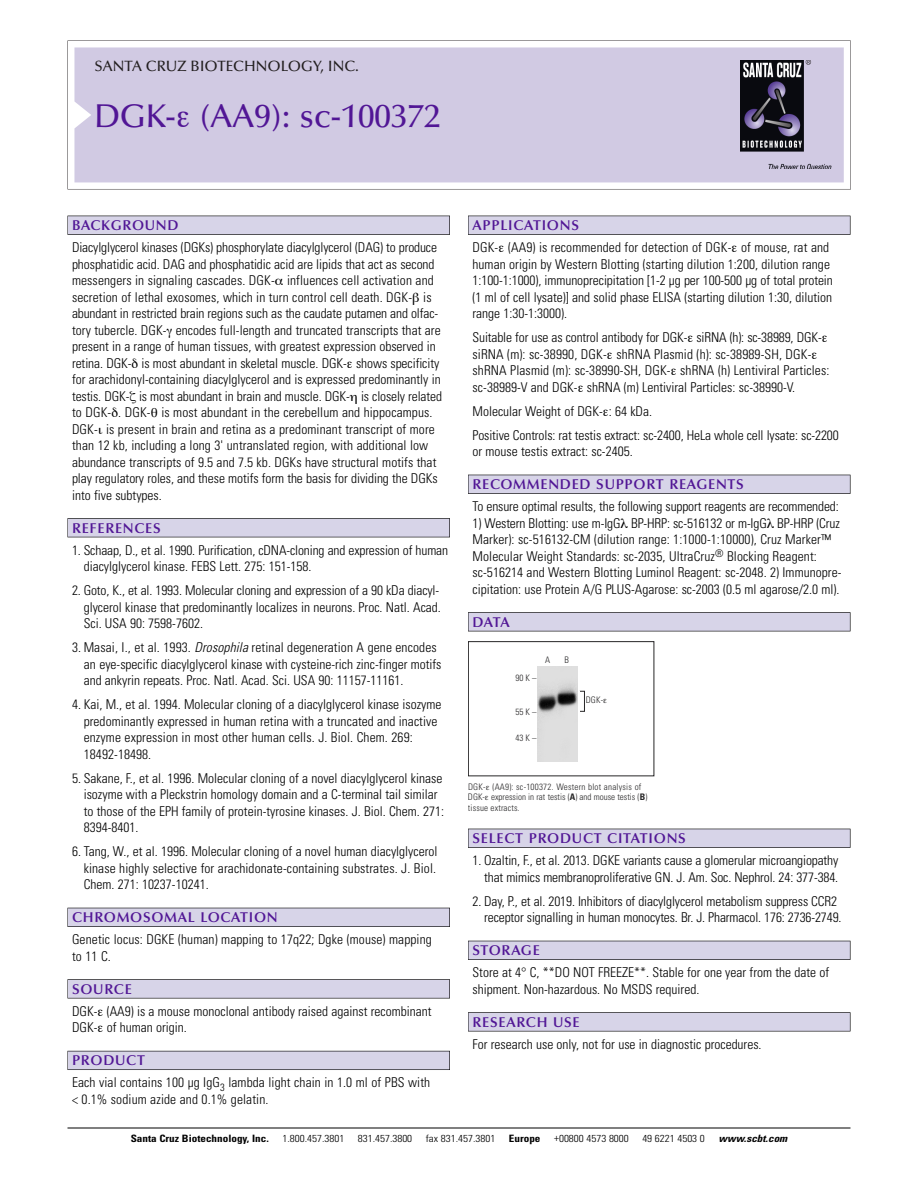
<style>
.page{position:relative;width:918px;height:1188px;background:#fff}
.page>*{position:absolute;margin:0;border:0;box-sizing:border-box;transform-origin:0 0}
.t1{font:500 33px "Optima";color:#511695}
.t2{font:500 15px "Optima";color:#231f20}
.t3{font:600 14.25px "Optima";letter-spacing:.05em;color:#511695}
.t4{font:300 condensed 13.5px/16.5px "Univers";color:#000}
.t5{font:300 condensed 10.2px "Univers";color:#000;scale:1.1 1}
.t6{font:700 condensed 10.2px "Univers";color:#000;scale:1.1 1}
.t7{font:italic 700 condensed 10.2px "Univers";color:#000;scale:1.1 1}
.t8{font:300 condensed 9px/10.5px "Univers";letter-spacing:.015em;color:#272627}
.s1{font-style:italic}
.s2{font-weight:700}
</style>
<div class="page">
<svg style="left:74px;top:41px;width:777px;height:148px"></svg>
<div style="left:74px;top:47px;width:770px;height:135px;background:#d1cae3"></div>
<img style="left:741px;top:60px;width:90px;height:108px">
<div style="left:68px;top:216px;width:382px;height:19px;background:#535256"></div>
<div style="left:68px;top:216px;width:381px;height:18px;background:#d7d4e8"></div>
<div style="left:68px;top:518px;width:382px;height:19px;background:#515155"></div>
<div style="left:68px;top:519px;width:381px;height:18px;background:#d7d4e8"></div>
<div style="left:68px;top:908px;width:382px;height:19px;background:#515057"></div>
<div style="left:68px;top:908px;width:381px;height:18px;background:#d7d4e8"></div>
<div style="left:68px;top:979px;width:382px;height:19px;background:#575659"></div>
<div style="left:68px;top:980px;width:381px;height:18px;background:#d7d4e8"></div>
<div style="left:68px;top:1051px;width:382px;height:19px;background:#595860"></div>
<div style="left:68px;top:1051px;width:381px;height:18px;background:#d7d4e8"></div>
<div style="left:468px;top:216px;width:382px;height:19px;background:#535256"></div>
<div style="left:468px;top:216px;width:382px;height:18px;background:#d7d4e8"></div>
<div style="left:468px;top:475px;width:382px;height:19px;background:#525156"></div>
<div style="left:468px;top:475px;width:382px;height:18px;background:#d7d4e8"></div>
<div style="left:468px;top:612px;width:382px;height:19px;background:#545357"></div>
<div style="left:468px;top:613px;width:382px;height:18px;background:#d7d4e8"></div>
<div style="left:468px;top:829px;width:382px;height:19px;background:#525156"></div>
<div style="left:468px;top:829px;width:382px;height:18px;background:#d7d4e8"></div>
<div style="left:468px;top:941px;width:382px;height:19px;background:#515057"></div>
<div style="left:468px;top:941px;width:382px;height:18px;background:#d7d4e8"></div>
<div style="left:468px;top:1012px;width:382px;height:19px;background:#575659"></div>
<div style="left:468px;top:1013px;width:382px;height:18px;background:#d7d4e8"></div>
<hr style="left:68px;top:1128px;width:782px;height:1px;background:#000">
<div style="left:468px;top:641px;width:186px;height:135px;border:1px solid #272627"></div>
<img style="left:538px;top:667px;width:39px;height:95px">
<div style="left:580px;top:691px;width:5px;height:20px;border:1px solid #272627"></div>
<svg style="left:178px;top:112px;width:11px;height:16px"></svg>
<p class="t2" style="left:94px;top:60px;width:266px">SANTA CRUZ BIOTECHNOLOGY, INC.</p>
<p class="t1" style="left:94px;top:102px;width:348px">DGK- (AA9): sc-100372</p>
<p class="t3" style="left:72px;top:219px;width:108px">BACKGROUND</p>
<p class="t4" style="left:72px;top:240px;width:371px">Diacylglycerol kinases (DGKs) phosphorylate diacylglycerol (DAG) to produce phosphatidic acid. DAG and phosphatidic acid are lipids that act as second messengers in signaling cascades. DGK- influences cell activation and secretion of lethal exosomes, which in turn control cell death. DGK- is abundant in restricted brain regions such as the caudate putamen and olfac&shy;tory tubercle. DGK- encodes full-length and truncated transcripts that are present in a range of human tissues, with greatest expression observed in retina. DGK- is most abundant in skeletal muscle. DGK- shows specificity for arachidonyl-containing diacylglycerol and is expressed predominantly in testis. DGK- is most abundant in brain and muscle. DGK- is closely related to DGK- . DGK-❑ is most abundant in the cerebellum and hippocampus.<br>DGK- is present in brain and retina as a predominant transcript of more than 12 kb, including a long 3' untranslated region, with additional low abundance transcripts of 9.5 and 7.5 kb. DGKs have structural motifs that play regulatory roles, and these motifs form the basis for dividing the DGKs into five subtypes.</p>
<p class="t3" style="left:72px;top:522px;width:90px">REFERENCES</p>
<p class="t4" style="left:84px;top:543px;width:366px;text-indent:-12px">1. Schaap, D., et al. 1990. Purification, cDNA-cloning and expression of human diacylglycerol kinase. FEBS Lett. 275: 151-158.</p>
<p class="t4" style="left:84px;top:583px;width:359px;text-indent:-12px">2. Goto, K., et al. 1993. Molecular cloning and expression of a 90 kDa diacyl&shy;glycerol kinase that predominantly localizes in neurons. Proc. Natl. Acad.<br>Sci. USA 90: 7598-7602.</p>
<p class="t4" style="left:84px;top:640px;width:359px;text-indent:-12px">3. Masai, I., et al. 1993. <span class="s1">Drosophila</span>retinal degeneration A gene encodes an eye-specific diacylglycerol kinase with cysteine-rich zinc-finger motifs and ankyrin repeats. Proc. Natl. Acad. Sci. USA 90: 11157-11161.</p>
<p class="t4" style="left:84px;top:697px;width:359px;text-indent:-12px">4. Kai, M., et al. 1994. Molecular cloning of a diacylglycerol kinase isozyme predominantly expressed in human retina with a truncated and inactive enzyme expression in most other human cells. J. Biol. Chem. 269:<br>18492-18498.</p>
<p class="t4" style="left:84px;top:771px;width:362px;text-indent:-12px">5. Sakane, F., et al. 1996. Molecular cloning of a novel diacylglycerol kinase isozyme with a Pleckstrin homology domain and a C-terminal tail similar to those of the EPH family of protein-tyrosine kinases. J. Biol. Chem. 271:<br>8394-8401.</p>
<p class="t4" style="left:84px;top:844px;width:355px;text-align:justify;text-indent:-12px">6. Tang, W., et al. 1996. Molecular cloning of a novel human diacylglycerol kinase highly selective for arachidonate-containing substrates. J. Biol.<br>Chem. 271: 10237-10241.</p>
<p class="t3" style="left:72px;top:911px;width:207px">CHROMOSOMAL LOCATION</p>
<p class="t4" style="left:72px;top:933px;width:361px">Genetic locus: DGKE (human) mapping to 17q22; Dgke (mouse) mapping to 11 C.</p>
<p class="t3" style="left:72px;top:983px;width:61px">SOURCE</p>
<p class="t4" style="left:72px;top:1004px;width:361px">DGK- (AA9) is a mouse monoclonal antibody raised against recombinant<br>DGK- of human origin.</p>
<p class="t3" style="left:72px;top:1054px;width:74px">PRODUCT</p>
<p class="t4" style="left:72px;top:1076px;width:360px">Each vial contains 100 µg IgG<sub>3</sub> lambda light chain in 1.0 ml of PBS with &lt; 0.1% sodium azide and 0.1% gelatin.</p>
<p class="t3" style="left:473px;top:219px;width:108px">APPLICATIONS</p>
<p class="t4" style="left:473px;top:240px;width:362px">DGK- (AA9) is recommended for detection of DGK- of mouse, rat and human origin by Western Blotting (starting dilution 1:200, dilution range 1:100-1:1000), immunoprecipitation [1-2 µg per 100-500 µg of total protein (1 ml of cell lysate)] and solid phase ELISA (starting dilution 1:30, dilution range 1:30-1:3000).</p>
<p class="t4" style="left:473px;top:330px;width:358px">Suitable for use as control antibody for DGK- siRNA (h): sc-38989, DGK&shy;siRNA (m): sc-38990, DGK- shRNA Plasmid (h): sc-38989-SH, DGK&shy;shRNA Plasmid (m): sc-38990-SH, DGK- shRNA (h) Lentiviral Particles: sc-38989-V and DGK- shRNA (m) Lentiviral Particles: sc-38990-V.</p>
<p class="t4" style="left:473px;top:404px;width:181px">Molecular Weight of DGK- : 64 kDa.</p>
<p class="t4" style="left:473px;top:428px;width:368px">Positive Controls: rat testis extract: sc-2400, HeLa whole cell lysate: sc-2200 or mouse testis extract: sc-2405.</p>
<p class="t3" style="left:473px;top:478px;width:273px">RECOMMENDED SUPPORT REAGENTS</p>
<p class="t4" style="left:473px;top:499px;width:368px">To ensure optimal results, the following support reagents are recommended:</p>
<p class="t4" style="left:473px;top:516px;width:371px">1) Western Blotting: use m-IgG● BP-HRP: sc-516132 or m-IgG● BP-HRP (Cruz Marker): sc-516132-CM (dilution range: 1:1000-1:10000), Cruz Marker™ Molecular Weight Standards: sc-2035, UltraCruz<sup>®</sup> Blocking Reagent: sc-516214 and Western Blotting Luminol Reagent: sc-2048. 2) Immunopre&shy;cipitation: use Protein A/G PLUS-Agarose: sc-2003 (0.5 ml agarose/2.0 ml).</p>
<p class="t3" style="left:473px;top:616px;width:39px">DATA</p>
<p class="t8" style="left:516px;top:674px;width:22px">90K–</p>
<p class="t8" style="left:516px;top:707px;width:22px">55K–</p>
<p class="t8" style="left:516px;top:733px;width:22px">43K–</p>
<p class="t8" style="left:545px;top:656px;width:7px">A</p>
<p class="t8" style="left:565px;top:656px;width:6px">B</p>
<p class="t8" style="left:586px;top:696px;width:19px">DGK-</p>
<p class="t8" style="left:468px;top:782px;width:181px">DGK- (AA9): sc-100372. Western blot analysis of<br>DGK- expression in rat testis (<span class="s2">A</span>) and mouse testis (<span class="s2">B</span>) tissue extracts.</p>
<p class="t3" style="left:473px;top:832px;width:215px">SELECT PRODUCT CITATIONS</p>
<p class="t4" style="left:473px;top:853px;width:367px;text-align:right">1. Ozaltin, F., et al. 2013. DGKE variants cause a glomerular microangiopathy that mimics membranoproliferative GN. J. Am. Soc. Nephrol. 24: 377-384.</p>
<p class="t4" style="left:484px;top:894px;width:359px;text-indent:-12px">2. Day, P., et al. 2019. Inhibitors of diacylglycerol metabolism suppress CCR2 receptor signalling in human monocytes. Br. J. Pharmacol. 176: 2736-2749.</p>
<p class="t3" style="left:473px;top:944px;width:69px">STORAGE</p>
<p class="t4" style="left:473px;top:966px;width:358px">Store at 4° C, **DO NOT FREEZE**. Stable for one year from the date of shipment. Non-hazardous. No MSDS required.</p>
<p class="t3" style="left:473px;top:1016px;width:109px">RESEARCH USE</p>
<p class="t4" style="left:473px;top:1037px;width:291px">For research use only, not for use in diagnostic procedures.</p>
<p class="t6" style="left:131px;top:1135px;width:127px">Santa Cruz Biotechnology, Inc.</p>
<p class="t5" style="left:282px;top:1135px;width:58px">1.800.457.3801</p>
<p class="t5" style="left:358px;top:1135px;width:51px">831.457.3800</p>
<p class="t5" style="left:426px;top:1135px;width:65px">fax 831.457.3801</p>
<p class="t6" style="left:509px;top:1135px;width:30px">Europe</p>
<p class="t5" style="left:554px;top:1135px;width:69px">+00800 4573 8000</p>
<p class="t5" style="left:642px;top:1135px;width:58px">49 6221 4503 0</p>
<p class="t7" style="left:719px;top:1135px;width:66px">www.scbt.com</p>
</div>
